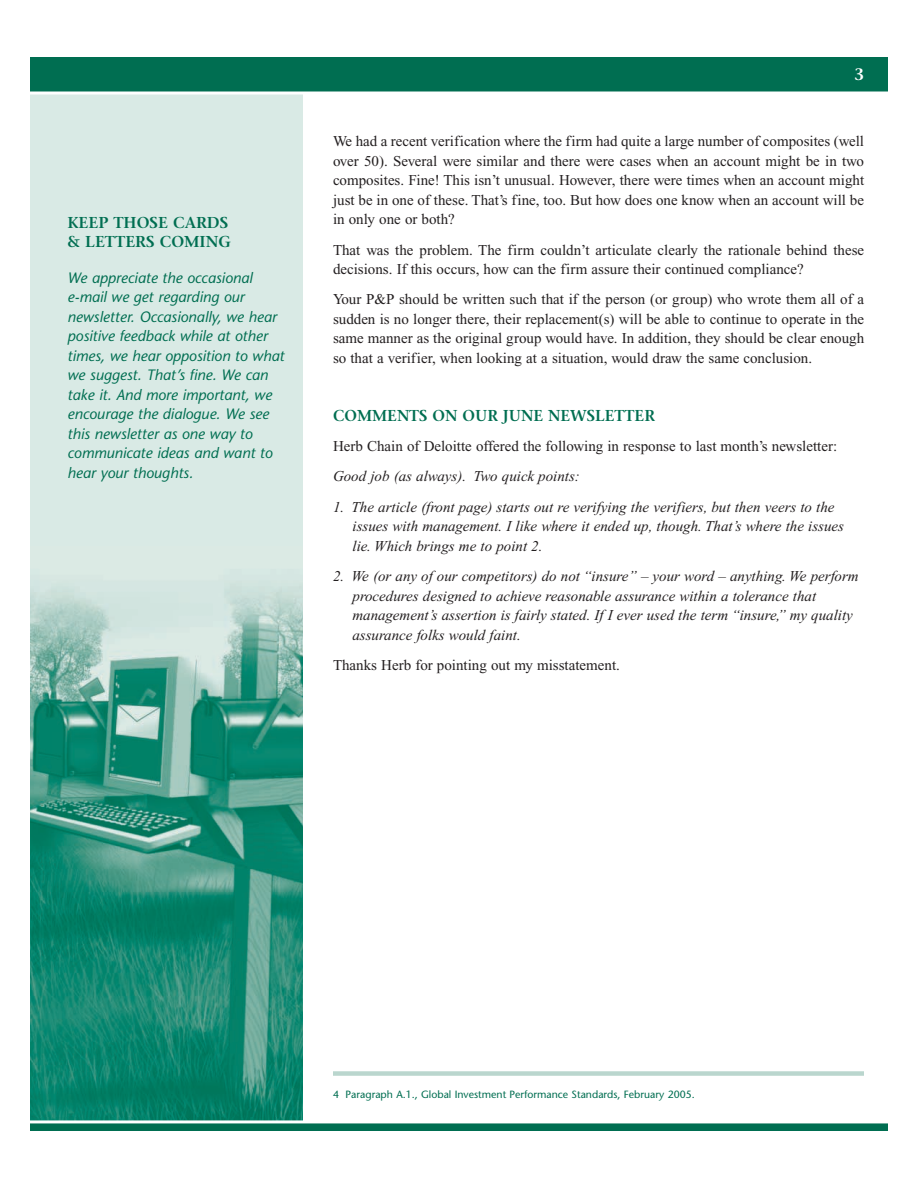
<style>
.page{position:relative;width:918px;height:1188px;background:#fff}
.page>*{position:absolute;margin:0;border:0;box-sizing:border-box;transform-origin:0 0}
.t1{font:600 16.5px "Stone Serif";color:#fff}
.t2{font:600 15.75px/19.5px "Stone Serif";color:#006e51}
.t3{font:15px/19.5px "Times New Roman";color:#231f20;text-align:justify}
.t4{font:italic 15px/19.5px "Times New Roman";color:#231f20}
.t5{font:italic 15px/19.5px "Stone Sans";color:#006e51}
.t6{font:10.5px "Stone Sans";color:#006e51}
</style>
<div class="page">
<div style="left:28px;top:86px;width:276px;height:1046px;background:#d9eae5"></div>
<img style="left:31px;top:586px;width:271px;height:534px">
<div style="left:27px;top:85px;width:279px;height:1049px;border:3px solid #fff"></div>
<div style="left:333px;top:1071px;width:531px;height:5px;background:#bad6ce"></div>
<div style="left:28px;top:56px;width:862px;height:37px;background:#006e51"></div>
<div style="left:27px;top:54px;width:864px;height:40px;border:3px solid #fff"></div>
<div style="left:28px;top:1122px;width:862px;height:10px;background:#006e51"></div>
<div style="left:27px;top:1120px;width:864px;height:14px;border:3px solid #fff"></div>
<p class="t2" style="left:68px;top:214px;width:165px">KEEP THOSE CARDS &amp; LETTERS COMING</p>
<p class="t5" style="left:68px;top:269px;width:219px">We appreciate the occasional e-mail we get regarding our newsletter. Occasionally, we hear positive feedback while at other times, we hear opposition to what we suggest. That’s fine. We can take it. And more important, we encourage the dialogue. We see this newsletter as one way to communicate ideas and want to hear your thoughts.</p>
<p class="t1" style="left:854px;top:68px;width:11px">3</p>
<p class="t3" style="left:333px;top:133px;width:533px">We had a recent verification where the firm had quite a large number of composites (well over 50). Several were similar and there were cases when an account might be in two composites. Fine! This isn’t unusual. However, there were times when an account might just be in one of these. That’s fine, too. But how does one know when an account will be in only one or both?</p>
<p class="t3" style="left:333px;top:241px;width:533px">That was the problem. The firm couldn’t articulate clearly the rationale behind these decisions. If this occurs, how can the firm assure their continued compliance?</p>
<p class="t3" style="left:333px;top:291px;width:533px">Your P&amp;P should be written such that if the person (or group) who wrote them all of a sudden is no longer there, their replacement(s) will be able to continue to operate in the same manner as the original group would have. In addition, they should be clear enough so that a verifier, when looking at a situation, would draw the same conclusion.</p>
<p class="t2" style="left:333px;top:407px;width:323px">COMMENTS ON OUR JUNE NEWSLETTER</p>
<p class="t3" style="left:333px;top:438px;width:506px">Herb Chain of Deloitte offered the following in response to last month’s newsletter:</p>
<p class="t4" style="left:333px;top:468px;width:248px">Good job (as always). Two quick points:</p>
<p class="t4" style="left:352px;top:498px;width:493px;text-indent:-19px">1. The article (front page) starts out re verifying the verifiers, but then veers to the issues with management. I like where it ended up, though. That’s where the issues lie. Which brings me to point 2.</p>
<p class="t4" style="left:352px;top:568px;width:508px;text-indent:-20px">2. We (or any of our competitors) do not “insure” – your word – anything. We perform procedures designed to achieve reasonable assurance within a tolerance that management’s assertion is fairly stated. If I ever used the term “insure,” my quality assurance folks would faint.</p>
<p class="t3" style="left:333px;top:656px;width:289px">Thanks Herb for pointing out my misstatement.</p>
<p class="t6" style="left:333px;top:1091px;width:363px">4 Paragraph A.1., Global Investment Performance Standards, February 2005.</p>
</div>
